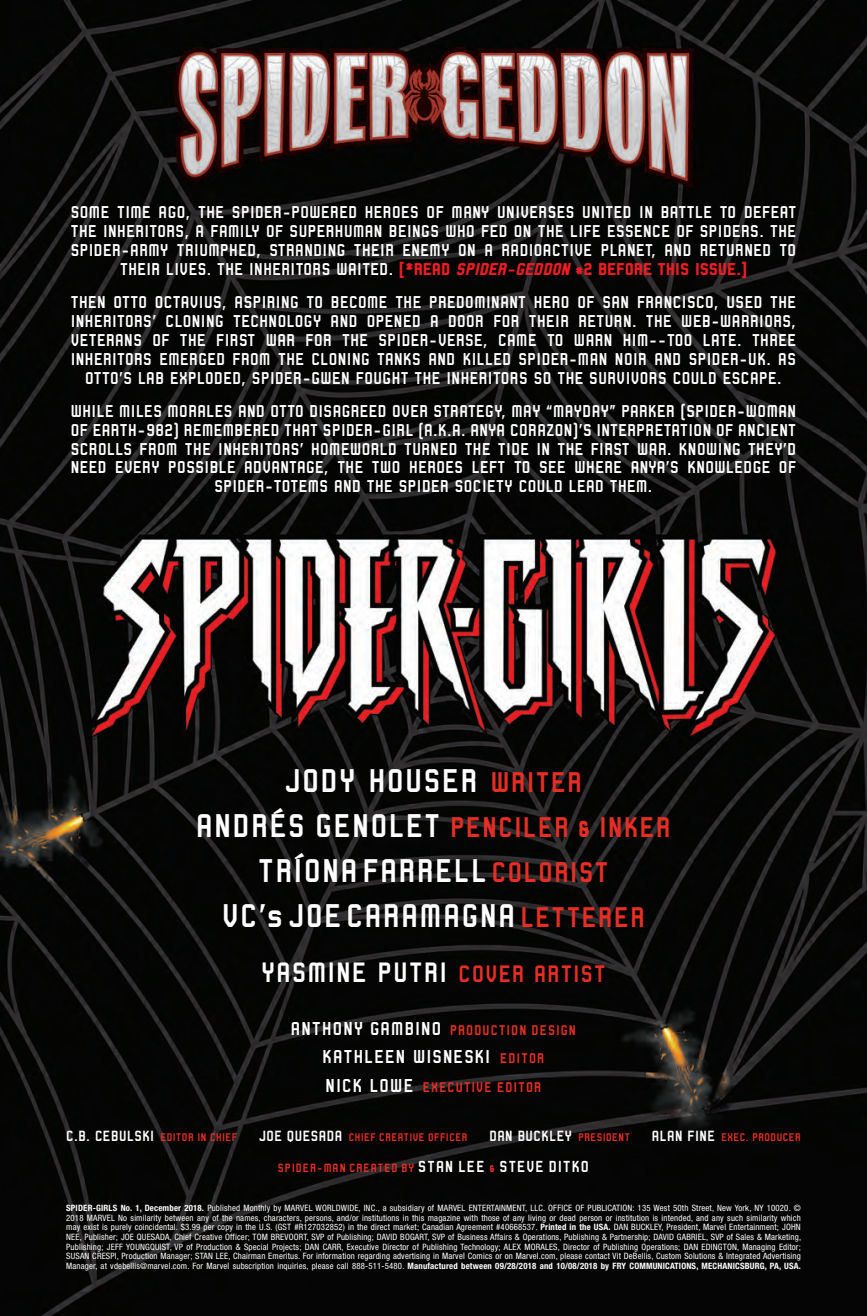
<style>
.page{position:relative;width:867px;height:1316px;background:#fff}
.page>*{position:absolute;margin:0;border:0;box-sizing:border-box;transform-origin:0 0}
.t1{font:700 33.25px "Kaliber Com";letter-spacing:.05em;color:#fff}
.t2{font:700 28.88px "Kaliber Com";letter-spacing:.05em;color:#e82e24}
.t3{font:700 28.35px "Kaliber Com";letter-spacing:.05em;color:#fff}
.t4{font:700 18.9px "Kaliber Com";letter-spacing:.06em;color:#fff}
.t5{font:700 17.32px/18.9px "Kaliber Com";letter-spacing:.02em;color:#fff;text-align:center}
.t6{font:700 15.05px "Kaliber Com";letter-spacing:.03em;color:#fff}
.t7{font:700 14.17px "Kaliber Com";letter-spacing:.07em;color:#e82e24}
.t8{font:700 12.08px "Kaliber Com";letter-spacing:.075em;color:#e82e24}
.t9{font:700 11.2px "Kaliber Com";letter-spacing:.04em;color:#e82e24}
.t10{font:condensed 8.75px/9.6px "Helvetica Neue LT Pro";letter-spacing:.02em;color:#fff;text-align:justify}
.s1{font-weight:900;color:#ee1d23}
.s2{font-weight:900;font-style:italic;color:#ee1d23}
.s3{font-size:28.88px;color:#e82e24}
.s4{font-size:33.25px;color:#fff}
.s5{font-size:24.15px;color:#e82e24}
.s6{font-size:18.9px;color:#fff}
.s7{font-size:14.17px;color:#e82e24}
.s8{font-size:15.05px;color:#fff}
.s9{font-size:11.2px;color:#e82e24}
.s10{font-size:16.1px;color:#fff}
.s11{font-weight:700}
</style>
<div class="page">
<img style="left:0;top:0;width:866px;height:1315px">
<p class="t5" style="left:71px;top:203px;width:726px">SOME TIME AGO, THE SPIDER-POWERED HEROES OF MANY UNIVERSES UNITED IN BATTLE TO DEFEAT THE INHERITORS, A FAMILY OF SUPERHUMAN BEINGS WHO FED ON THE LIFE ESSENCE OF SPIDERS. THE SPIDER-ARMY TRIUMPHED, STRANDING THEIR ENEMY ON A RADIOACTIVE PLANET, AND RETURNED TO THEIR LIVES. THE INHERITORS WAITED. <span class="s1">[*READ</span> <span class="s2">SPIDER-GEDDON</span> <span class="s1">#2 BEFORE THIS ISSUE.]</span></p>
<p class="t5" style="left:71px;top:292px;width:726px">THEN OTTO OCTAVIUS, ASPIRING TO BECOME THE PREDOMINANT HERO OF SAN FRANCISCO, USED THE INHERITORS’ CLONING TECHNOLOGY AND OPENED A DOOR FOR THEIR RETURN. THE WEB-WARRIORS, VETERANS OF THE FIRST WAR FOR THE SPIDER-VERSE, CAME TO WARN HIM--TOO LATE. THREE INHERITORS EMERGED FROM THE CLONING TANKS AND KILLED SPIDER-MAN NOIR AND SPIDER-UK. AS OTTO’S LAB EXPLODED, SPIDER-GWEN FOUGHT THE INHERITORS SO THE SURVIVORS COULD ESCAPE.</p>
<p class="t5" style="left:71px;top:401px;width:726px">WHILE MILES MORALES AND OTTO DISAGREED OVER STRATEGY, MAY “MAYDAY” PARKER (SPIDER-WOMAN OF EARTH-982) REMEMBERED THAT SPIDER-GIRL (A.K.A. ANYA CORAZON)’S INTERPRETATION OF ANCIENT SCROLLS FROM THE INHERITORS’ HOMEWORLD TURNED THE TIDE IN THE FIRST WAR. KNOWING THEY’D NEED EVERY POSSIBLE ADVANTAGE, THE TWO HEROES LEFT TO SEE WHERE ANYA’S KNOWLEDGE OF SPIDER-TOTEMS AND THE SPIDER SOCIETY COULD LEAD THEM.</p>
<h1 class="t1" style="left:285px;top:760px;width:298px">JODY HOUSER <span class="s3">WRITER</span></h1>
<h2 class="t2" style="left:196px;top:809px;width:476px"><span class="s4">ANDRÉS GENOLET</span> PENCILER &amp; INKER</h2>
<h1 class="t1" style="left:258px;top:850px;width:351px">TRÍONA FARRELL <span class="s3">COLORIST</span></h1>
<h1 class="t1" style="left:222px;top:896px;width:424px">VC’s JOE CARAMAGNA <span class="s3">LETTERER</span></h1>
<h3 class="t3" style="left:261px;top:955px;width:345px">YASMINE PUTRI <span class="s5">COVER ARTIST</span></h3>
<h3 class="t7" style="left:291px;top:1021px;width:286px"><span class="s6">ANTHONY GAMBINO</span> PRODUCTION DESIGN</h3>
<h3 class="t4" style="left:322px;top:1045px;width:223px">KATHLEEN WISNESKI <span class="s7">EDITOR</span></h3>
<h3 class="t7" style="left:325px;top:1078px;width:217px"><span class="s6">NICK LOWE</span> EXECUTIVE EDITOR</h3>
<p class="t9" style="left:66px;top:1129px;width:172px"><span class="s8">C.B. CEBULSKI</span> EDITOR IN CHIEF</p>
<p class="t9" style="left:259px;top:1129px;width:210px"><span class="s8">JOE QUESADA</span> CHIEF CREATIVE OFFICER</p>
<h3 class="t6" style="left:489px;top:1126px;width:142px">DAN BUCKLEY <span class="s9">PRESIDENT</span></h3>
<p class="t9" style="left:651px;top:1129px;width:150px"><span class="s8">ALAN FINE</span> EXEC. PRODUCER</p>
<h3 class="t8" style="left:278px;top:1160px;width:312px">SPIDER-MAN CREATED BY <span class="s10">STAN LEE</span> &amp; <span class="s10">STEVE DITKO</span></h3>
<p class="t10" style="left:66px;top:1202px;width:736px"><span class="s11">SPIDER-GIRLS No. 1, December 2018.</span> Published Monthly by MARVEL WORLDWIDE, INC., a subsidiary of MARVEL ENTERTAINMENT, LLC. OFFICE OF PUBLICATION: 135 West 50th Street, New York, NY 10020. © 2018 MARVEL No similarity between any of the names, characters, persons, and/or institutions in this magazine with those of any living or dead person or institution is intended, and any such similarity which may exist is purely coincidental. $3.99 per copy in the U.S. (GST #R127032852) in the direct market; Canadian Agreement #40668537. <span class="s11">Printed in the USA.</span> DAN BUCKLEY, President, Marvel Entertainment; JOHN NEE, Publisher; JOE QUESADA, Chief Creative Officer; TOM BREVOORT, SVP of Publishing; DAVID BOGART, SVP of Business Affairs &amp; Operations, Publishing &amp; Partnership; DAVID GABRIEL, SVP of Sales &amp; Marketing, Publishing; JEFF YOUNGQUIST, VP of Production &amp; Special Projects; DAN CARR, Executive Director of Publishing Technology; ALEX MORALES, Director of Publishing Operations; DAN EDINGTON, Managing Editor; SUSAN CRESPI, Production Manager; STAN LEE, Chairman Emeritus. For information regarding advertising in Marvel Comics or on Marvel.com, please contact Vit DeBellis, Custom Solutions &amp; Integrated Advertising Manager, at vdebellis@marvel.com. For Marvel subscription inquiries, please call 888-511-5480. <span class="s11">Manufactured between 09/28/2018 and 10/08/2018 by FRY COMMUNICATIONS, MECHANICSBURG, PA, USA.</span></p>
</div>
